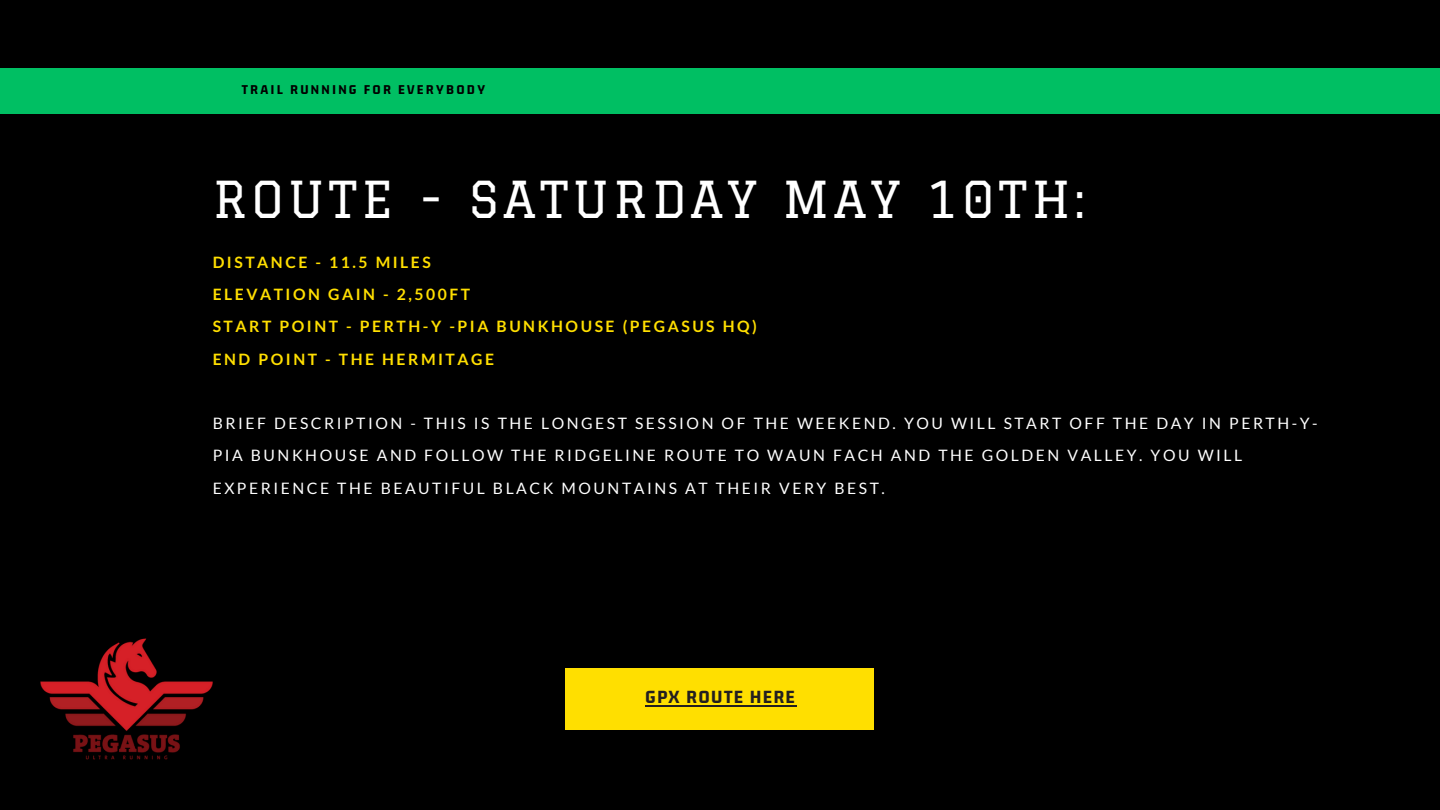
<style>
.page{position:relative;width:1440px;height:810px;background:#000}
.page>*{position:absolute;margin:0;border:0;box-sizing:border-box;transform-origin:0 0}
.t1{font:49.8px "Graduate";letter-spacing:.08em;color:#fff}
.t2{font:800 19.5px "Gemunu Libre";letter-spacing:.07em;color:#231f20}
.t3{font:15.7px/32.2px "Lato";letter-spacing:.16em;color:#fff}
.t4{font:700 15.7px/32.2px "Lato";letter-spacing:.16em;color:#ffdf00}
.t5{font:800 14.2px "Gemunu Libre";letter-spacing:.16em;color:#000}
</style>
<div class="page">
<div style="left:0;top:68px;width:1440px;height:46px;background:#00bf63"></div>
<div style="left:566px;top:668px;width:308px;height:62px;background:#ffdf00"></div>
<hr style="left:645px;top:705px;width:151px;height:1px;background:#231f20">
<img style="left:40px;top:638px;width:173px;height:122px">
<p class="t5" style="left:242px;top:82px;width:245px">TRAIL RUNNING FOR EVERYBODY</p>
<h1 class="t1" style="left:213px;top:170px;width:874px">ROUTE - SATURDAY MAY 10TH:</h1>
<p class="t4" style="left:213px;top:246px;width:546px">DISTANCE - 11.5 MILES<br>ELEVATION GAIN - 2,500FT<br>START POINT - PERTH-Y -PIA BUNKHOUSE (PEGASUS HQ)<br>END POINT - THE HERMITAGE</p>
<p class="t3" style="left:213px;top:407px;width:1106px">BRIEF DESCRIPTION - THIS IS THE LONGEST SESSION OF THE WEEKEND. YOU WILL START OFF THE DAY IN PERTH-Y-<br>PIA BUNKHOUSE AND FOLLOW THE RIDGELINE ROUTE TO WAUN FACH AND THE GOLDEN VALLEY. YOU WILL<br>EXPERIENCE THE BEAUTIFUL BLACK MOUNTAINS AT THEIR VERY BEST.</p>
<p class="t2" style="left:645px;top:687px;width:151px">GPX ROUTE HERE</p>
</div>
